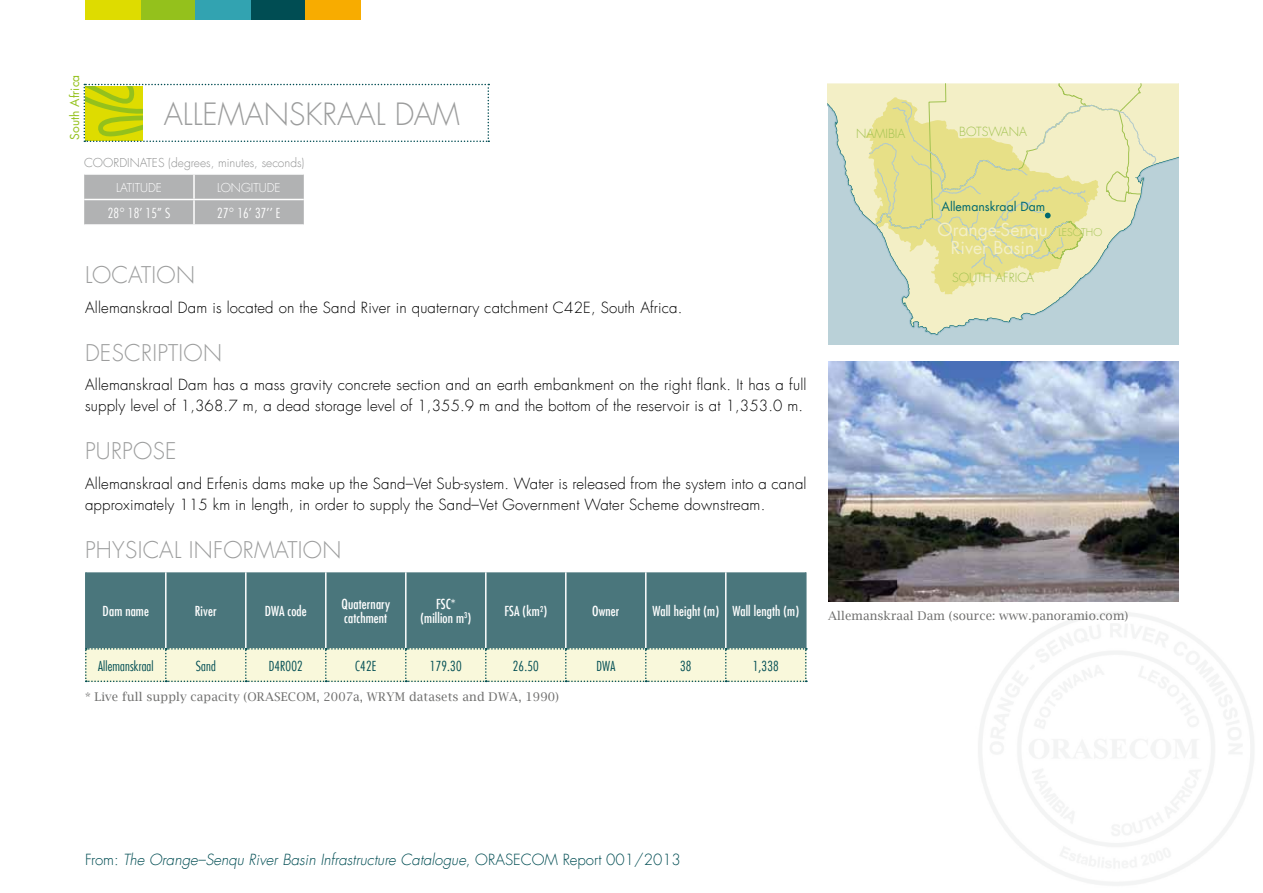
<style>
.page{position:relative;width:1263px;height:893px;background:#fff}
.page>*{position:absolute;margin:0;border:0;box-sizing:border-box;transform-origin:0 0}
.t1{font:300 30px "Futura Com";color:#9c9d9d}
.t2{font:300 22.5px "Futura Com";letter-spacing:.01em;color:#9c9d9d}
.t3{font:17.55px/17.5px "Futura Com";color:#f3efc6;text-align:center}
.t4{font:300 15px/21px "Futura Com";letter-spacing:.01em;color:#000}
.t5{font:italic 300 15px "Futura Com";color:#004d53}
.t6{font:500 condensed 13.5px/13.5px "Futura Com";letter-spacing:.01em;color:#fff}
.t7{font:300 condensed 13.5px "Futura Com";letter-spacing:.01em;color:#004d53}
.t8{font:300 condensed 13.5px "Futura Com";letter-spacing:.01em;color:#fff}
.t9{font:300 12.3px "Futura Com";color:#a1c250}
.t10{font:12.3px "Futura Com";color:#006870}
.t11{font:12px "Lucida Bright";letter-spacing:.01em;color:#6f6f6e}
.t12{font:300 12px "Futura Com";color:#919292}
.t13{font:300 12px "Futura Com";color:#fff}
.t14{font:12px "Futura Com";letter-spacing:.01em;color:#94c11c}
.t15{font:300 10.35px "Futura Com";color:#a1c250}
.s1{font-style:normal}
</style>
<div class="page">
<div style="left:250px;top:0;width:55px;height:20px;background:#004d53"></div>
<div style="left:140px;top:0;width:55px;height:20px;background:#94c11c"></div>
<div style="left:85px;top:0;width:55px;height:20px;background:#dedc00"></div>
<div style="left:305px;top:0;width:55px;height:20px;background:#f8ac00"></div>
<div style="left:195px;top:0;width:55px;height:20px;background:#32a3b1"></div>
<div style="left:87px;top:572px;width:718px;height:76px;background:#4a767c"></div>
<hr style="left:165px;top:572px;width:2px;height:76px;background:#fff">
<hr style="left:245px;top:572px;width:2px;height:76px;background:#fff">
<hr style="left:325px;top:572px;width:2px;height:76px;background:#fff">
<hr style="left:405px;top:572px;width:2px;height:76px;background:#fff">
<hr style="left:485px;top:572px;width:1px;height:76px;background:#fff">
<hr style="left:565px;top:572px;width:1px;height:76px;background:#fff">
<hr style="left:645px;top:572px;width:1px;height:76px;background:#fff">
<hr style="left:725px;top:572px;width:1px;height:76px;background:#fff">
<svg style="left:85px;top:648px;width:722px;height:34px;background:#edf0d4"></svg>
<hr style="left:85px;top:572px;width:2px;height:76px;background:#4a767c">
<hr style="left:805px;top:572px;width:1px;height:76px;background:#4a767c">
<svg style="left:84px;top:84px;width:405px;height:58px"></svg>
<div style="left:84px;top:175px;width:220px;height:49px;background:#b1b2b3"></div>
<hr style="left:193px;top:175px;width:2px;height:24px;background:#fff">
<hr style="left:193px;top:200px;width:2px;height:24px;background:#fff">
<hr style="left:84px;top:199px;width:110px;height:1px;background:#fff">
<hr style="left:194px;top:199px;width:110px;height:1px;background:#fff">
<img style="left:828px;top:361px;width:351px;height:241px">
<svg style="left:828px;top:84px;width:351px;height:260px;background:#dbe0b9"></svg>
<p class="t14" style="left:67px;top:140px;width:67px;rotate:-90deg">South Africa</p>
<h1 class="t1" style="left:164px;top:95px;width:298px">Allemanskraal Dam</h1>
<p class="t12" style="left:84px;top:155px;width:11px">COO</p>
<p class="t12" style="left:113px;top:155px;width:21px">RDINATES</p>
<p class="t12" style="left:168px;top:155px;width:138px">(degrees, minutes, seconds)</p>
<p class="t13" style="left:116px;top:179px;width:11px">LATITU</p>
<p class="t13" style="left:148px;top:179px;width:14px">DE</p>
<p class="t13" style="left:217px;top:179px;width:13px">LONGITU</p>
<p class="t13" style="left:267px;top:179px;width:14px">DE</p>
<p class="t8" style="left:108px;top:204px;width:64px">28° 18’ 15” S</p>
<p class="t8" style="left:217px;top:204px;width:65px">27° 16’ 37’’ E</p>
<h2 class="t2" style="left:85px;top:260px;width:111px">Location</h2>
<p class="t4" style="left:85px;top:297px;width:599px">Allemanskraal Dam is located on the Sand River in quaternary catchment C42E, South Africa.</p>
<h2 class="t2" style="left:85px;top:338px;width:139px">Description</h2>
<p class="t4" style="left:85px;top:374px;width:723px">Allemanskraal Dam has a mass gravity concrete section and an earth embankment on the right flank. It has a full supply level of 1,368.7 m, a dead storage level of 1,355.9 m and the bottom of the reservoir is at 1,353.0 m.</p>
<h2 class="t2" style="left:85px;top:436px;width:93px">Purpose</h2>
<p class="t4" style="left:85px;top:473px;width:723px">Allemanskraal and Erfenis dams make up the Sand–Vet Sub-system. Water is released from the system into a canal approximately 115 km in length, in order to supply the Sand–Vet Government Water Scheme downstream.</p>
<h2 class="t2" style="left:85px;top:535px;width:258px">Physical information</h2>
<p class="t6" style="left:103px;top:604px;width:48px">Dam name</p>
<p class="t6" style="left:195px;top:604px;width:23px">River</p>
<p class="t6" style="left:265px;top:604px;width:43px">DWA code</p>
<p class="t6" style="left:341px;top:597px;width:50px">Quaternary catchment</p>
<p class="t6" style="left:420px;top:597px;width:52px;text-align:center">FSC* (million m<sup>3</sup>)</p>
<p class="t6" style="left:504px;top:604px;width:44px">FSA (km<sup>2</sup>)</p>
<p class="t6" style="left:592px;top:604px;width:29px">Owner</p>
<p class="t6" style="left:652px;top:604px;width:148px">Wall height (m) Wall length (m)</p>
<p class="t7" style="left:98px;top:657px;width:57px">Allemanskraal</p>
<p class="t7" style="left:196px;top:657px;width:21px">Sand</p>
<p class="t7" style="left:269px;top:657px;width:35px">D4R002</p>
<p class="t7" style="left:355px;top:657px;width:23px">C42E</p>
<p class="t7" style="left:430px;top:657px;width:33px">179.30</p>
<p class="t7" style="left:513px;top:657px;width:27px">26.50</p>
<p class="t7" style="left:597px;top:657px;width:20px">DWA</p>
<p class="t7" style="left:680px;top:657px;width:13px">38</p>
<p class="t7" style="left:753px;top:657px;width:27px">1,338</p>
<p class="t11" style="left:85px;top:690px;width:475px">* Live full supply capacity (ORASECOM, 2007a, WRYM datasets and DWA, 1990)</p>
<p class="t9" style="left:856px;top:125px;width:51px">NAMIBIA</p>
<p class="t9" style="left:959px;top:124px;width:69px">BOTSWANA</p>
<p class="t10" style="left:941px;top:198px;width:105px">Allemanskraal Dam</p>
<p class="t3" style="left:937px;top:221px;width:112px">Orange-Senqu<br>River Basin</p>
<p class="t9" style="left:952px;top:269px;width:84px">SOUTH AFRICA</p>
<p class="t15" style="left:1058px;top:225px;width:45px">LESOTHO</p>
<p class="t11" style="left:828px;top:608px;width:302px">Allemanskraal Dam (source: www.panoramio.com)</p>
<p class="t5" style="left:85px;top:850px;width:597px"><span class="s1">From:</span> The Orange–Senqu River Basin Infrastructure Catalogue<span class="s1">, ORASECOM Report 001/2013</span></p>
</div>
